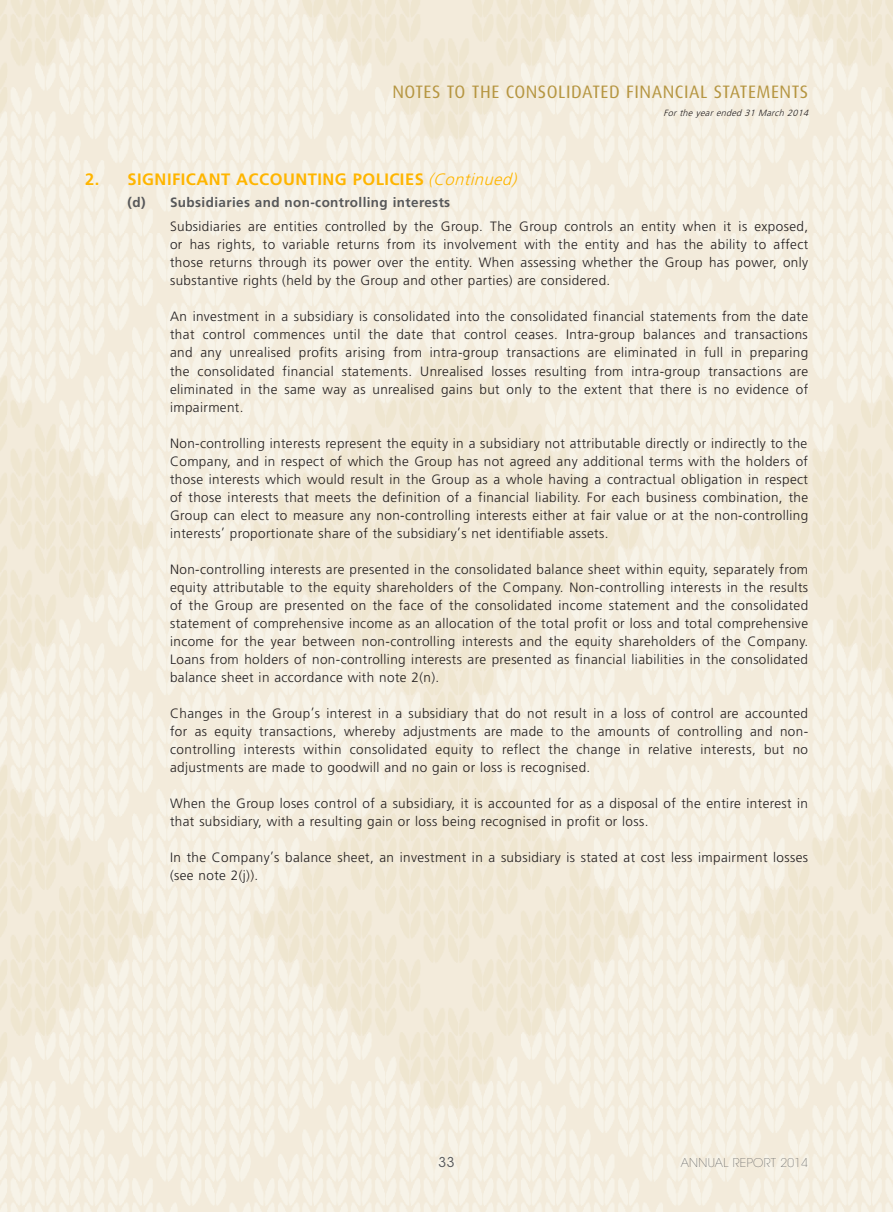
<style>
.page{position:relative;width:893px;height:1212px;background:#fff}
.page>*{position:absolute;margin:0;border:0;box-sizing:border-box;transform-origin:0 0}
.t1{font:18px "Dax";letter-spacing:.03em;color:#b69642}
.Heading_1{font:700 16.5px "Frutiger LT Std";letter-spacing:.03em;color:#ffb500}
.Body_Text{font:300 13.5px/18px "Frutiger LT Std";letter-spacing:.03em;color:#231f20;text-align:justify}
.Heading_2{font:700 13.5px "Frutiger LT Std";letter-spacing:.03em;color:#57585a}
.t2{font:13.5px "ITC Avant Garde Std";color:#57585a}
.t3{font:200 12px "ITC Avant Garde Std";letter-spacing:.03em;color:#57585a}
.t4{font:italic 300 9px "Frutiger LT Std";color:#231f20}
.s1{font-weight:300;font-style:italic}
</style>
<div class="page">
<img style="left:0;top:0;width:893px;height:1212px">
<p class="t1" style="left:392px;top:81px;width:417px">NOTES TO THE CONSOLIDATED FINANCIAL STATEMENTS</p>
<p class="t4" style="left:663px;top:107px;width:149px">For the year ended 31 March 2014</p>
<p class="Heading_1" style="left:85px;top:169px;width:438px">2. SIGNIFICANT ACCOUNTING POLICIES <span class="s1">(Continued)</span></p>
<p class="Heading_2" style="left:128px;top:194px;width:324px">(d) Subsidiaries and non-controlling interests</p>
<p class="Body_Text" style="left:170px;top:218px;width:640px">Subsidiaries are entities controlled by the Group. The Group controls an entity when it is exposed, or has rights, to variable returns from its involvement with the entity and has the ability to affect those returns through its power over the entity. When assessing whether the Group has power, only substantive rights (held by the Group and other parties) are considered.</p>
<p class="Body_Text" style="left:170px;top:308px;width:640px">An investment in a subsidiary is consolidated into the consolidated financial statements from the date that control commences until the date that control ceases. Intra-group balances and transactions and any unrealised profits arising from intra-group transactions are eliminated in full in preparing the consolidated financial statements. Unrealised losses resulting from intra-group transactions are eliminated in the same way as unrealised gains but only to the extent that there is no evidence of impairment.</p>
<p class="Body_Text" style="left:170px;top:434px;width:640px">Non-controlling interests represent the equity in a subsidiary not attributable directly or indirectly to the Company, and in respect of which the Group has not agreed any additional terms with the holders of those interests which would result in the Group as a whole having a contractual obligation in respect of those interests that meets the definition of a financial liability. For each business combination, the Group can elect to measure any non-controlling interests either at fair value or at the non-controlling interests’ proportionate share of the subsidiary’s net identifiable assets.</p>
<p class="Body_Text" style="left:170px;top:560px;width:640px">Non-controlling interests are presented in the consolidated balance sheet within equity, separately from equity attributable to the equity shareholders of the Company. Non-controlling interests in the results of the Group are presented on the face of the consolidated income statement and the consolidated statement of comprehensive income as an allocation of the total profit or loss and total comprehensive income for the year between non-controlling interests and the equity shareholders of the Company.<br>Loans from holders of non-controlling interests are presented as financial liabilities in the consolidated balance sheet in accordance with note 2(n).</p>
<p class="Body_Text" style="left:170px;top:704px;width:640px">Changes in the Group’s interest in a subsidiary that do not result in a loss of control are accounted for as equity transactions, whereby adjustments are made to the amounts of controlling and non&shy;controlling interests within consolidated equity to reflect the change in relative interests, but no adjustments are made to goodwill and no gain or loss is recognised.</p>
<p class="Body_Text" style="left:170px;top:794px;width:639px">When the Group loses control of a subsidiary, it is accounted for as a disposal of the entire interest in that subsidiary, with a resulting gain or loss being recognised in profit or loss.</p>
<p class="Body_Text" style="left:170px;top:848px;width:639px">In the Company’s balance sheet, an investment in a subsidiary is stated at cost less impairment losses (see note 2(j)).</p>
<p class="t2" style="left:438px;top:1154px;width:17px">33</p>
<p class="t3" style="left:681px;top:1155px;width:129px">ANNUAL REPORT 2014</p>
</div>
